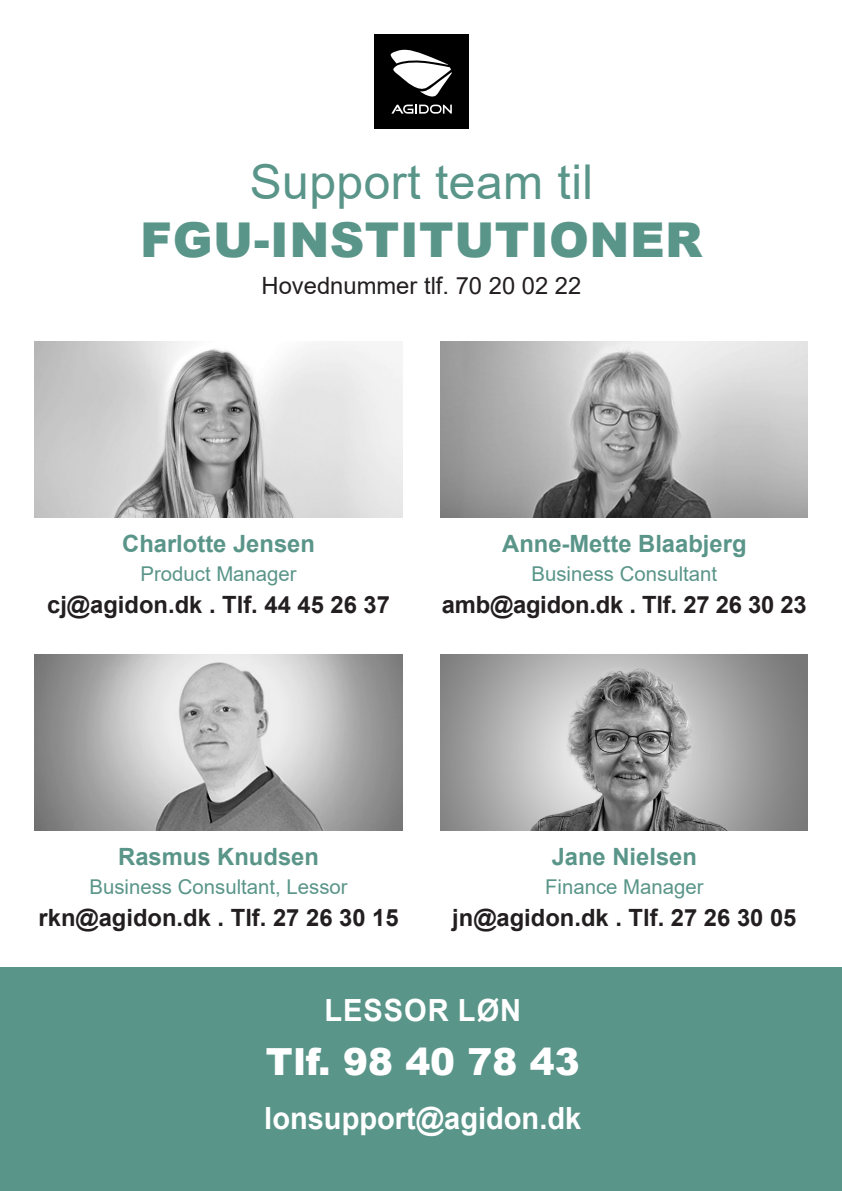
<style>
.page{position:relative;width:842px;height:1191px;background:#fff}
.page>*{position:absolute;margin:0;border:0;box-sizing:border-box;transform-origin:0 0}
.t1{font:900 48px/58px "Arial";letter-spacing:.01em;color:#5a9589;text-align:center}
.t2{font:900 37.4px "Arial";color:#fff}
.t3{font:700 30.6px "Arial";color:#fff;scale:.95 1}
.t4{font:700 30.6px "Arial";letter-spacing:.035em;color:#fff;scale:.95 1}
.t5{font:700 23.8px "Arial";color:#231f20}
.t6{font:700 23.8px "Arial";color:#5a9589}
.t7{font:23.8px "Arial";color:#231f20}
.t8{font:20.4px "Arial";color:#5a9589}
.s1{font-weight:400}
</style>
<div class="page">
<img style="left:35px;top:342px;width:367px;height:175px">
<img style="left:441px;top:342px;width:367px;height:175px">
<img style="left:35px;top:655px;width:367px;height:175px">
<img style="left:441px;top:655px;width:367px;height:175px">
<div style="left:0;top:967px;width:842px;height:224px;background:#5a9589"></div>
<div style="left:374px;top:34px;width:95px;height:95px;background:#000001"></div>
<svg style="left:391px;top:49px;width:61px;height:48px"></svg>
<svg style="left:391px;top:105px;width:61px;height:9px"></svg>
<p class="t1" style="left:140px;top:151px;width:564px"><span class="s1">Support team til<br></span>FGU-INSTITUTIONER</p>
<p class="t7" style="left:262px;top:269px;width:321px">Hovednummer tlf. 70 20 02 22</p>
<p class="t6" style="left:122px;top:526px;width:194px">Charlotte Jensen</p>
<p class="t8" style="left:140px;top:559px;width:158px">Product Manager</p>
<p class="t5" style="left:47px;top:588px;width:344px">cj@agidon.dk . Tlf. 44 45 26 37</p>
<p class="t6" style="left:502px;top:526px;width:246px">Anne-Mette Blaabjerg</p>
<p class="t8" style="left:531px;top:559px;width:187px">Business Consultant</p>
<p class="t5" style="left:442px;top:588px;width:366px">amb@agidon.dk . Tlf. 27 26 30 23</p>
<p class="t6" style="left:118px;top:839px;width:202px">Rasmus Knudsen</p>
<p class="t8" style="left:89px;top:872px;width:260px">Business Consultant, Lessor</p>
<p class="t5" style="left:39px;top:900px;width:362px">rkn@agidon.dk . Tlf. 27 26 30 15</p>
<p class="t6" style="left:552px;top:839px;width:147px">Jane Nielsen</p>
<p class="t8" style="left:545px;top:872px;width:160px">Finance Manager</p>
<p class="t5" style="left:452px;top:900px;width:346px">jn@agidon.dk . Tlf. 27 26 30 05</p>
<p class="t4" style="left:324px;top:988px;width:209px">LESSOR LØN</p>
<p class="t2" style="left:266px;top:1034px;width:315px">Tlf. 98 40 78 43</p>
<p class="t3" style="left:264px;top:1097px;width:335px">lonsupport@agidon.dk</p>
</div>
